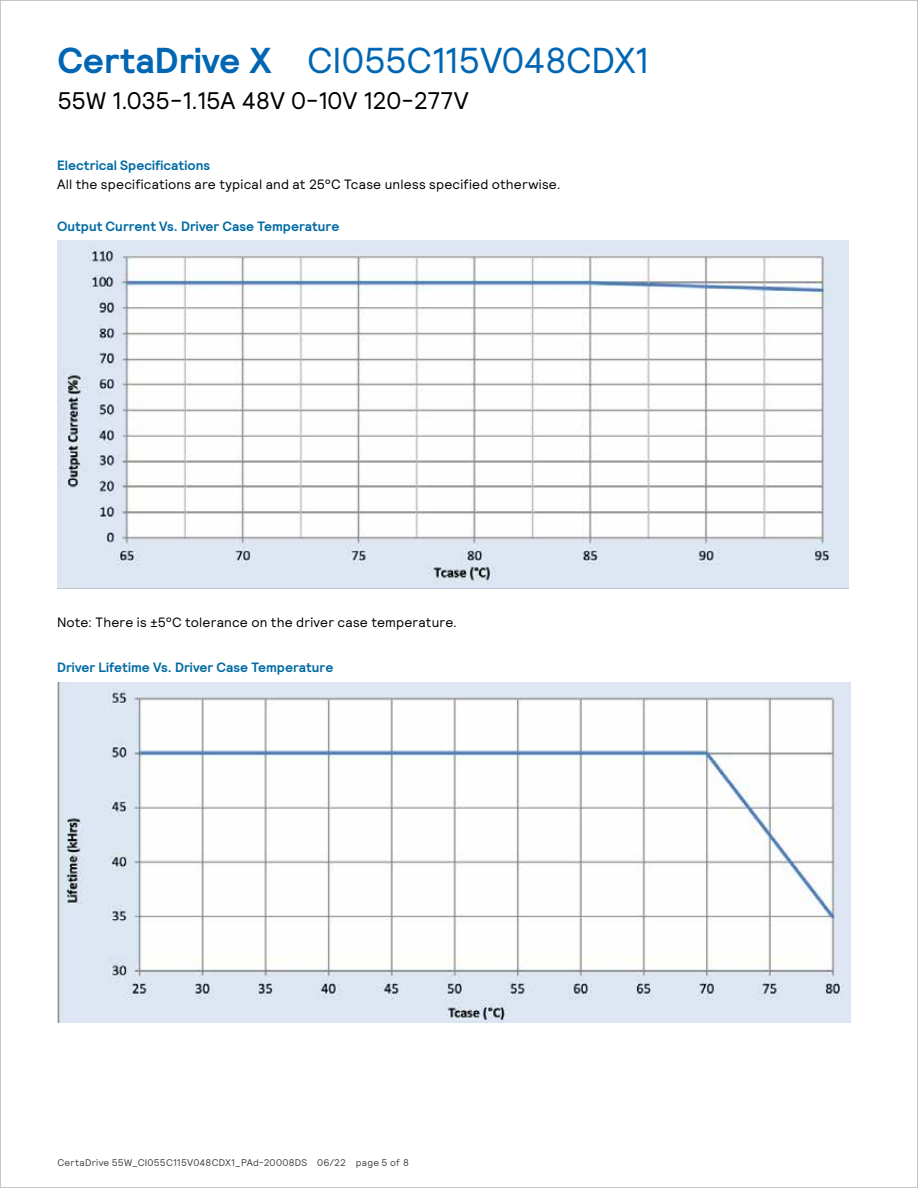
<style>
.page{position:relative;width:918px;height:1188px;background:#fff}
.page>*{position:absolute;margin:0;border:0;box-sizing:border-box;transform-origin:0 0}
.t1{font:36px "Signify Relative";letter-spacing:-.01em;color:#0066b3}
.t2{font:24px "Signify Relative";letter-spacing:-.01em;color:#000}
.t3{font:13.5px "Signify Relative";letter-spacing:.015em;color:#000}
.t4{font:700 13.5px "Signify Relative";letter-spacing:.005em;color:#006ba3}
.t5{font:9.75px "Signify Relative";letter-spacing:.025em;color:#464547}
.s1{font-weight:700}
</style>
<div class="page">
<img style="left:57px;top:240px;width:792px;height:349px">
<img style="left:57px;top:682px;width:793px;height:341px">
<h1 class="t1" style="left:57px;top:37px;width:593px"><span class="s1">CertaDrive X</span> CI055C115V048CDX1</h1>
<h2 class="t2" style="left:57px;top:85px;width:413px">55W 1.035-1.15A 48V 0-10V 120-277V</h2>
<p class="t4" style="left:57px;top:156px;width:155px">Electrical Specifications</p>
<p class="t3" style="left:57px;top:176px;width:505px">All the specifications are typical and at 25°C Tcase unless specified otherwise.</p>
<p class="t4" style="left:57px;top:217px;width:284px">Output Current Vs. Driver Case Temperature</p>
<p class="t3" style="left:57px;top:614px;width:402px">Note: There is ±5°C tolerance on the driver case temperature.</p>
<p class="t4" style="left:57px;top:658px;width:278px">Driver Lifetime Vs. Driver Case Temperature</p>
<p class="t5" style="left:57px;top:1156px;width:353px">CertaDrive 55W_CI055C115V048CDX1_PAd-20008DS 06/22 page 5 of 8</p>
</div>
